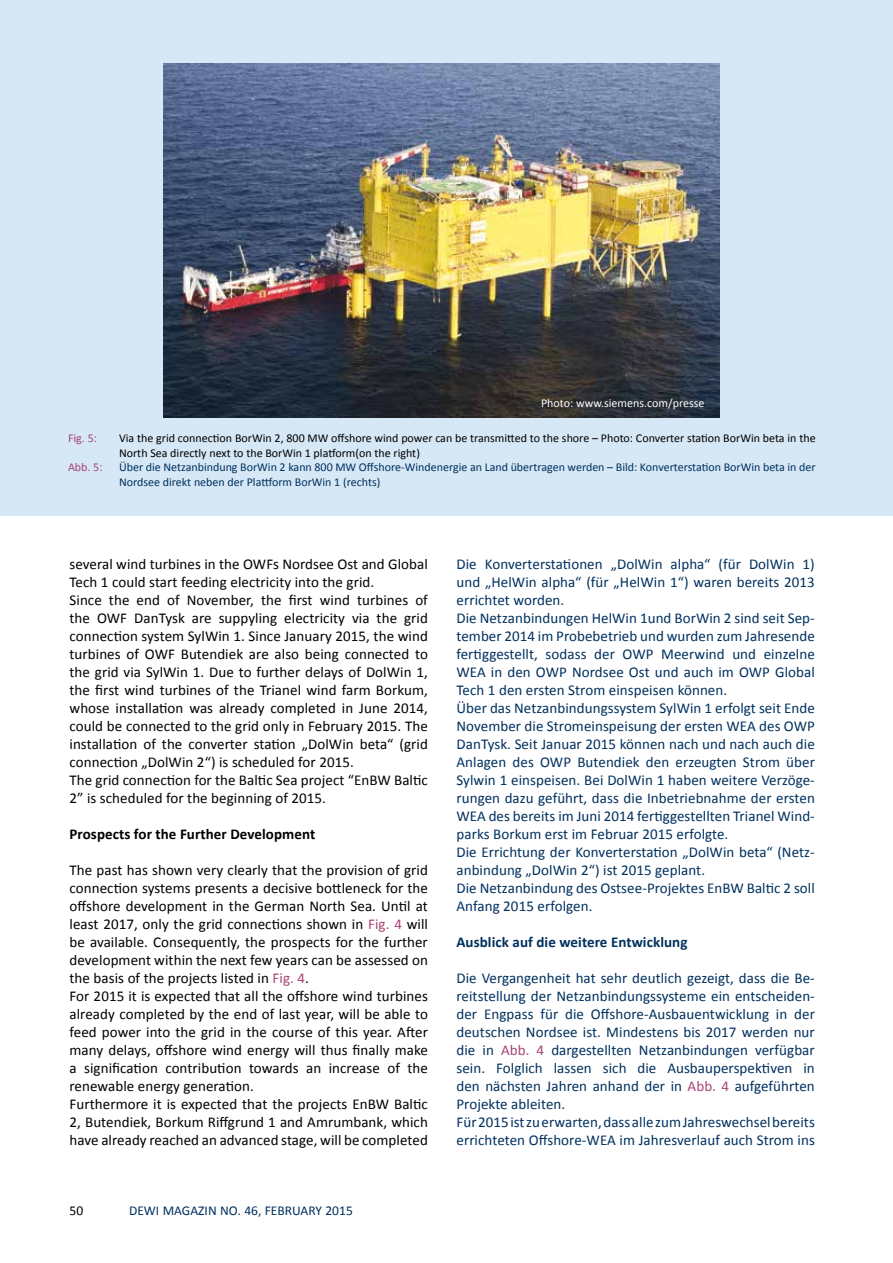
<style>
.page{position:relative;width:893px;height:1263px;background:#fff}
.page>*{position:absolute;margin:0;border:0;box-sizing:border-box;transform-origin:0 0}
.t1{font:15px/18px "Calibri";letter-spacing:.005em;color:#000}
.t2{font:15px/18px "Calibri";letter-spacing:.005em;color:#00305e}
.t3{font:700 15px "Calibri";letter-spacing:.005em;color:#000}
.t4{font:700 15px "Calibri";letter-spacing:.005em;color:#00305e}
.t5{font:13.5px "Calibri";color:#00305e}
.t6{font:13.5px "Calibri";color:#000}
.t7{font:12px/14.4px "Calibri";color:#000}
.t8{font:12px/14.4px "Calibri";color:#00305e}
.t9{font:12px "Calibri";color:#fff}
.t10{font:12px "Calibri";color:#a64373}
.s1{color:#a64373}
</style>
<div class="page">
<div style="left:0;top:0;width:893px;height:515px;background:#d6e8f6"></div>
<img style="left:164px;top:64px;width:556px;height:354px">
<p class="t9" style="left:541px;top:395px;width:165px">Photo: www.siemens.com/presse</p>
<p class="t10" style="left:68px;top:430px;width:30px">Fig. 5:</p>
<p class="t7" style="left:119px;top:431px;width:698px">Via the grid connection BorWin 2, 800 MW offshore wind power can be transmitted to the shore – Photo: Converter station BorWin beta in the<br>North Sea directly next to the BorWin 1 platform(on the right)</p>
<p class="t10" style="left:68px;top:459px;width:36px">Abb. 5:</p>
<p class="t8" style="left:119px;top:460px;width:698px">Über die Netzanbindung BorWin 2 kann 800 MW Offshore-Windenergie an Land übertragen werden – Bild: Konverterstation BorWin beta in der<br>Nordsee direkt neben der Plattform BorWin 1 (rechts)</p>
<p class="t1" style="left:70px;top:555px;width:360px">several wind turbines in the OWFs Nordsee Ost and Global Tech 1 could start feeding electricity into the grid.<br>Since the end of November, the first wind turbines of the OWF DanTysk are suppyling electricity via the grid connection system SylWin 1. Since January 2015, the wind turbines of OWF Butendiek are also being connected to the grid via SylWin 1. Due to further delays of DolWin 1, the first wind turbines of the Trianel wind farm Borkum, whose installation was already completed in June 2014, could be connected to the grid only in February 2015. The installation of the converter station „DolWin beta“ (grid connection „DolWin 2“) is scheduled for 2015.<br>The grid connection for the Baltic Sea project “EnBW Baltic 2” is scheduled for the beginning of 2015.</p>
<p class="t3" style="left:70px;top:824px;width:247px">Prospects for the Further Development</p>
<p class="t1" style="left:70px;top:861px;width:360px">The past has shown very clearly that the provision of grid connection systems presents a decisive bottleneck for the offshore development in the German North Sea. Until at least 2017, only the grid connections shown in <span class="s1">Fig. 4</span> will be available. Consequently, the prospects for the further development within the next few years can be assessed on the basis of the projects listed in <span class="s1">Fig. 4</span>.<br>For 2015 it is expected that all the offshore wind turbines already completed by the end of last year, will be able to feed power into the grid in the course of this year. After many delays, offshore wind energy will thus finally make a signification contribution towards an increase of the renewable energy generation.<br>Furthermore it is expected that the projects EnBW Baltic 2, Butendiek, Borkum Riffgrund 1 and Amrumbank, which have already reached an advanced stage, will be completed</p>
<p class="t6" style="left:70px;top:1201px;width:15px">50</p>
<p class="t5" style="left:129px;top:1201px;width:225px">DEWI MAGAZIN NO. 46, FEBRUARY 2015</p>
<p class="t2" style="left:456px;top:555px;width:360px">Die Konverterstationen „DolWin alpha“ (für DolWin 1) und „HelWin alpha“ (für „HelWin 1“) waren bereits 2013 errichtet worden.<br>Die Netzanbindungen HelWin 1und BorWin 2 sind seit Sep&shy;tember 2014 im Probebetrieb und wurden zum Jahresende fertiggestellt, sodass der OWP Meerwind und einzelne WEA in den OWP Nordsee Ost und auch im OWP Global Tech 1 den ersten Strom einspeisen können.<br>Über das Netzanbindungssystem SylWin 1 erfolgt seit Ende November die Stromeinspeisung der ersten WEA des OWP DanTysk. Seit Januar 2015 können nach und nach auch die Anlagen des OWP Butendiek den erzeugten Strom über Sylwin 1 einspeisen. Bei DolWin 1 haben weitere Verzöge&shy;rungen dazu geführt, dass die Inbetriebnahme der ersten WEA des bereits im Juni 2014 fertiggestellten Trianel Wind&shy;parks Borkum erst im Februar 2015 erfolgte.<br>Die Errichtung der Konverterstation „DolWin beta“ (Netz&shy;anbindung „DolWin 2“) ist 2015 geplant.<br>Die Netzanbindung des Ostsee-Projektes EnBW Baltic 2 soll Anfang 2015 erfolgen.</p>
<p class="t4" style="left:456px;top:932px;width:232px">Ausblick auf die weitere Entwicklung</p>
<p class="t2" style="left:456px;top:969px;width:360px">Die Vergangenheit hat sehr deutlich gezeigt, dass die Be&shy;reitstellung der Netzanbindungssysteme ein entscheiden&shy;der Engpass für die Offshore-Ausbauentwicklung in der deutschen Nordsee ist. Mindestens bis 2017 werden nur die in <span class="s1">Abb. 4</span> dargestellten Netzanbindungen verfügbar sein. Folglich lassen sich die Ausbauperspektiven in den nächsten Jahren anhand der in <span class="s1">Abb. 4</span> aufgeführten Projekte ableiten.<br>Für 2015 ist zu erwarten, dass alle zum Jahreswechsel bereits errichteten Offshore-WEA im Jahresverlauf auch Strom ins</p>
</div>
